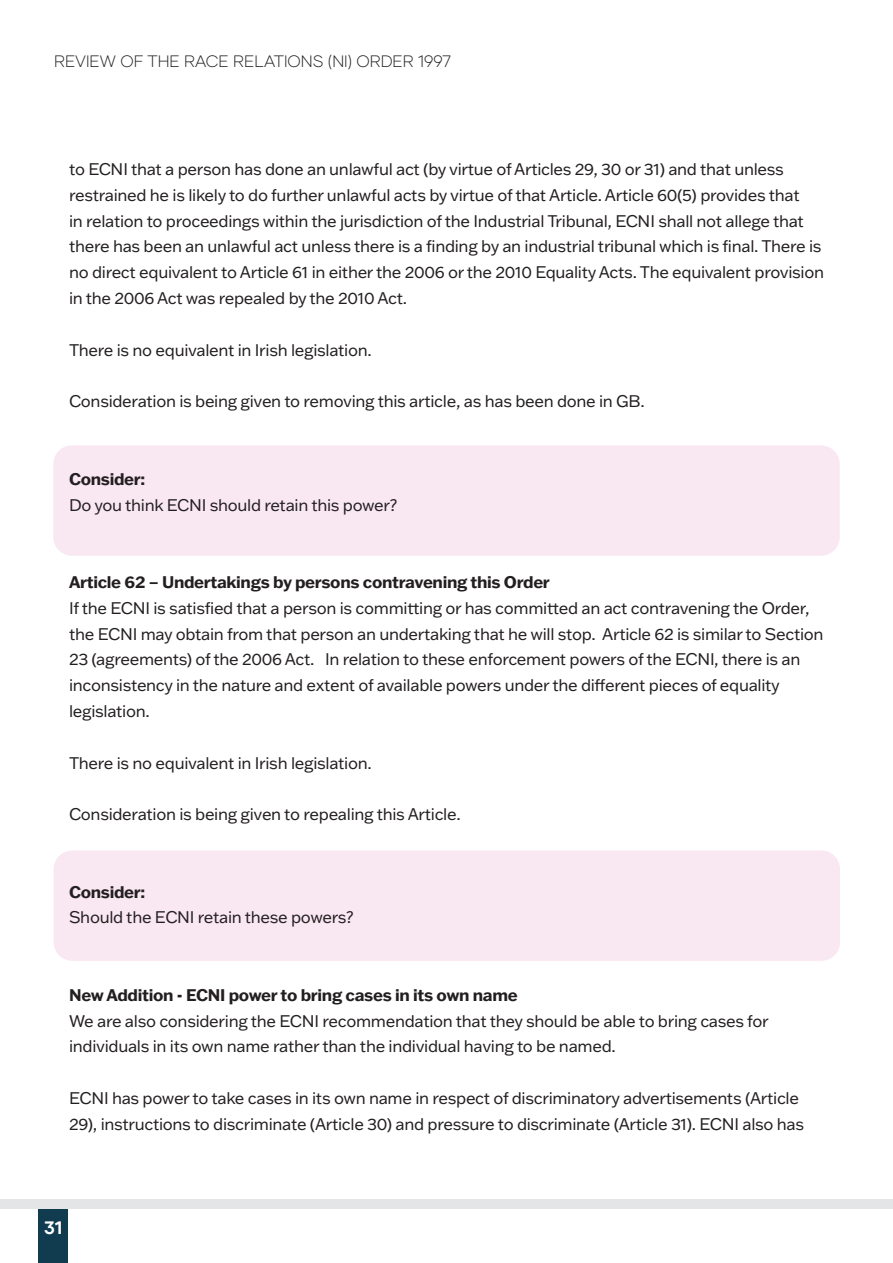
<style>
.page{position:relative;width:893px;height:1263px;background:#fff}
.page>*{position:absolute;margin:0;border:0;box-sizing:border-box;transform-origin:0 0}
.t1{font:700 18px "Gilmer";color:#fff}
.t2{font:16.5px/25.8px "Franklin Gothic ATF";letter-spacing:-.02em;color:#231f20}
.t3{font:700 16.5px "Franklin Gothic ATF";letter-spacing:-.02em;color:#231f20}
.t4{font:300 16.5px "Gilmer";color:#231f20}
.s1{font-weight:700}
</style>
<div class="page">
<div style="left:54px;top:446px;width:785px;height:109px;background:#f9e7f1;border-radius:18px"></div>
<div style="left:53px;top:445px;width:787px;height:111px;border:2px solid #f9e7f1;border-radius:18px"></div>
<div style="left:54px;top:851px;width:785px;height:109px;background:#f9e7f1;border-radius:18px"></div>
<div style="left:54px;top:850px;width:786px;height:111px;border:2px solid #f9e7f1;border-radius:18px"></div>
<div style="left:39px;top:1209px;width:29px;height:54px;background:#113c50"></div>
<div style="left:0;top:1200px;width:893px;height:7px;background:#e4e5e7"></div>
<div style="left:0;top:1202px;width:893px;height:7px;background:#e4e5e7"></div>
<p class="t4" style="left:54px;top:51px;width:398px">REVIEW OF THE RACE RELATIONS (NI) ORDER 1997</p>
<p class="t2" style="left:69px;top:156px;width:756px">to ECNI that a person has done an unlawful act (by virtue of Articles 29, 30 or 31) and that unless restrained he is likely to do further unlawful acts by virtue of that Article. Article 60(5) provides that<br>in relation to proceedings within the jurisdiction of the Industrial Tribunal, ECNI shall not allege that there has been an unlawful act unless there is a finding by an industrial tribunal which is final. There is no direct equivalent to Article 61 in either the 2006 or the 2010 Equality Acts. The equivalent provision in the 2006 Act was repealed by the 2010 Act.</p>
<p class="t2" style="left:69px;top:336px;width:304px">There is no equivalent in Irish legislation.</p>
<p class="t2" style="left:69px;top:388px;width:577px">Consideration is being given to removing this article, as has been done in GB.</p>
<p class="t2" style="left:69px;top:465px;width:330px"><span class="s1">Consider:<br></span>Do you think ECNI should retain this power?</p>
<p class="t3" style="left:69px;top:571px;width:482px">Article 62 – Undertakings by persons contravening this Order</p>
<p class="t2" style="left:69px;top:594px;width:756px">If the ECNI is satisfied that a person is commiting or has commited an act contravening the Order, the ECNI may obtain from that person an undertaking that he will stop. Article 62 is similar to Section 23 (agreements) of the 2006 Act. In relation to these enforcement powers of the ECNI, there is an inconsistency in the nature and extent of available powers under the diferent pieces of equality legislation.</p>
<p class="t2" style="left:69px;top:749px;width:304px">There is no equivalent in Irish legislation.</p>
<p class="t2" style="left:69px;top:801px;width:393px">Consideration is being given to repealing this Article.</p>
<p class="t2" style="left:69px;top:878px;width:286px"><span class="s1">Consider:<br></span>Should the ECNI retain these powers?</p>
<p class="t3" style="left:69px;top:984px;width:450px">New Addition - ECNI power to bring cases in its own name</p>
<p class="t2" style="left:69px;top:1007px;width:701px">We are also considering the ECNI recommendation that they should be able to bring cases for individuals in its own name rather than the individual having to be named.</p>
<p class="t2" style="left:69px;top:1085px;width:737px">ECNI has power to take cases in its own name in respect of discriminatory advertisements (Article<br>29), instructions to discriminate (Article 30) and pressure to discriminate (Article 31). ECNI also has</p>
<p class="t1" style="left:44px;top:1216px;width:20px">31</p>
</div>
